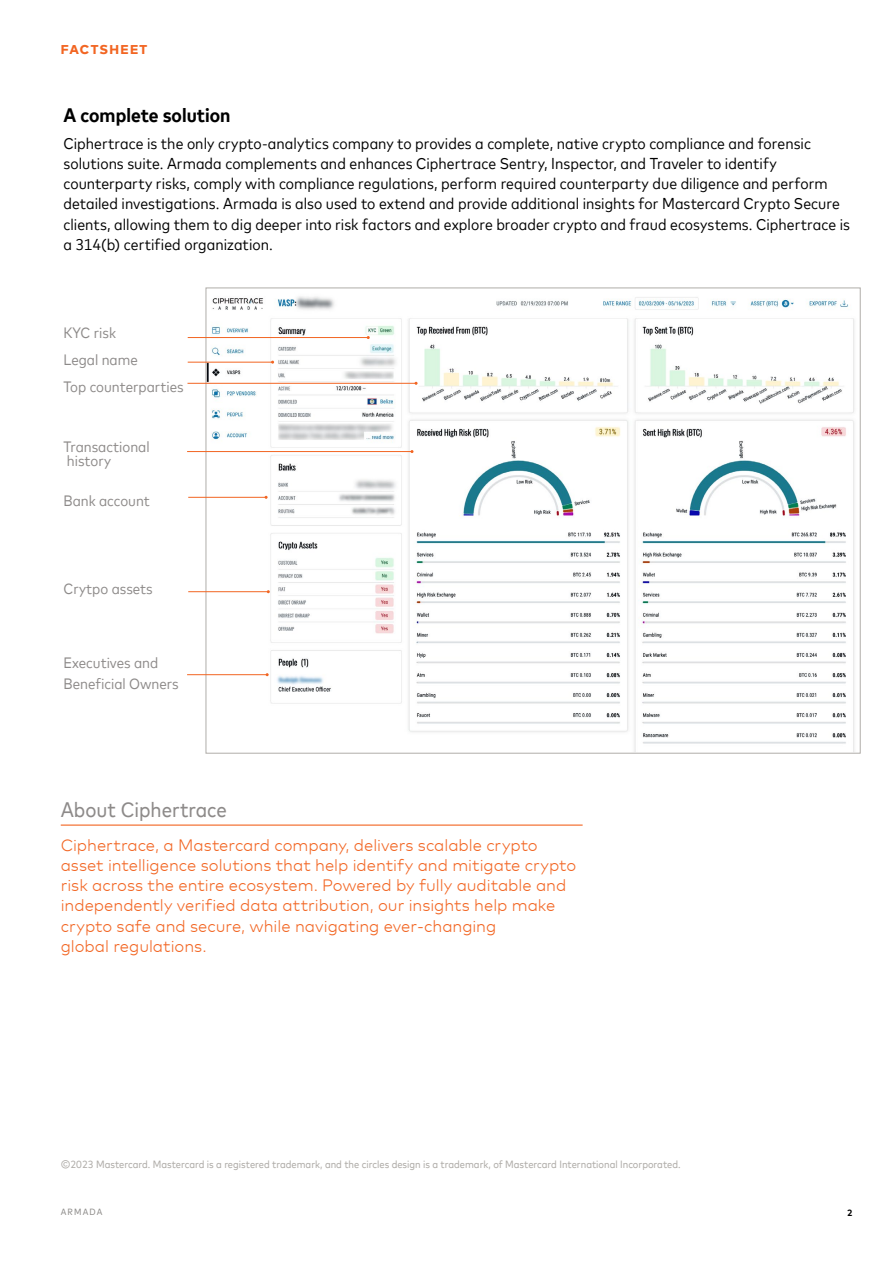
<style>
.page{position:relative;width:893px;height:1263px;background:#fff}
.page>*{position:absolute;margin:0;border:0;box-sizing:border-box;transform-origin:0 0}
.t1{font:21px "Mark For MC Nrw";color:#8d8a89}
.t2{font:700 19.5px "Mark For MC Nrw";color:#000}
.t3{font:300 16.5px/20.2px "Mark Offc For MC";color:#f26522}
.t4{font:15.75px/20.2px "Mark For MC Nrw";letter-spacing:.005em;color:#000}
.t5{font:15px/13.5px "Mark For MC Nrw";color:#8d8a89}
.t6{font:800 12.75px "Mark Offc For MC";letter-spacing:.1em;color:#f26522}
.t7{font:10.5px "Mark For MC Nrw";color:#b0ada9}
.t8{font:9px "Mark For MC Nrw";letter-spacing:.13em;color:#8d8b89}
.t9{font:700 9px "Mark Offc For MC";color:#000}
</style>
<div class="page">
<hr style="left:61px;top:824px;width:522px;height:2px;background:#f26522">
<img style="left:208px;top:296px;width:647px;height:455px">
<hr style="left:187px;top:451px;width:225px;height:1px;background:#f26522">
<hr style="left:188px;top:337px;width:180px;height:1px;background:#f26522">
<hr style="left:188px;top:362px;width:85px;height:1px;background:#f26522">
<hr style="left:188px;top:497px;width:78px;height:1px;background:#f26522">
<hr style="left:188px;top:591px;width:80px;height:1px;background:#f26522">
<hr style="left:187px;top:674px;width:80px;height:1px;background:#f26522">
<hr style="left:187px;top:383px;width:229px;height:1px;background:#f26522">
<p class="t6" style="left:61px;top:40px;width:88px">FACTSHEET</p>
<p class="t2" style="left:64px;top:100px;width:168px">A complete solution</p>
<p class="t4" style="left:64px;top:132px;width:788px">Ciphertrace is the only crypto-analytics company to provides a complete, native crypto compliance and forensic solutions suite. Armada complements and enhances Ciphertrace Sentry, Inspector, and Traveler to identify counterparty risks, comply with compliance regulations, perform required counterparty due diligence and perform detailed investigations. Armada is also used to extend and provide additional insights for Mastercard Crypto Secure clients, allowing them to dig deeper into risk factors and explore broader crypto and fraud ecosystems. Ciphertrace is a 314(b) certified organization.</p>
<p class="t5" style="left:64px;top:318px;width:76px;line-height:27px">KYC risk<br>Legal name</p>
<p class="t5" style="left:64px;top:378px;width:122px">Top counterparties</p>
<p class="t5" style="left:64px;top:439px;width:88px">Transactional history</p>
<p class="t5" style="left:64px;top:493px;width:88px">Bank account</p>
<p class="t5" style="left:64px;top:581px;width:91px">Crytpo assets</p>
<p class="t5" style="left:64px;top:652px;width:117px;line-height:20.2px">Executives and<br>Beneficial Owners</p>
<h1 class="t1" style="left:61px;top:794px;width:168px">About Ciphertrace</h1>
<p class="t3" style="left:61px;top:833px;width:517px">Ciphertrace, a Mastercard company, delivers scalable crypto asset intelligence solutions that help identify and mitigate crypto risk across the entire ecosystem. Powered by fully auditable and independently verified data attribution, our insights help make crypto safe and secure, while navigating ever-changing<br>global regulations.</p>
<p class="t7" style="left:61px;top:1156px;width:621px">©2023 Mastercard. Mastercard is a registered trademark, and the circles design is a trademark, of Mastercard International Incorporated.</p>
<p class="t8" style="left:61px;top:1205px;width:43px">ARMADA</p>
<p class="t9" style="left:847px;top:1206px;width:7px">2</p>
</div>
